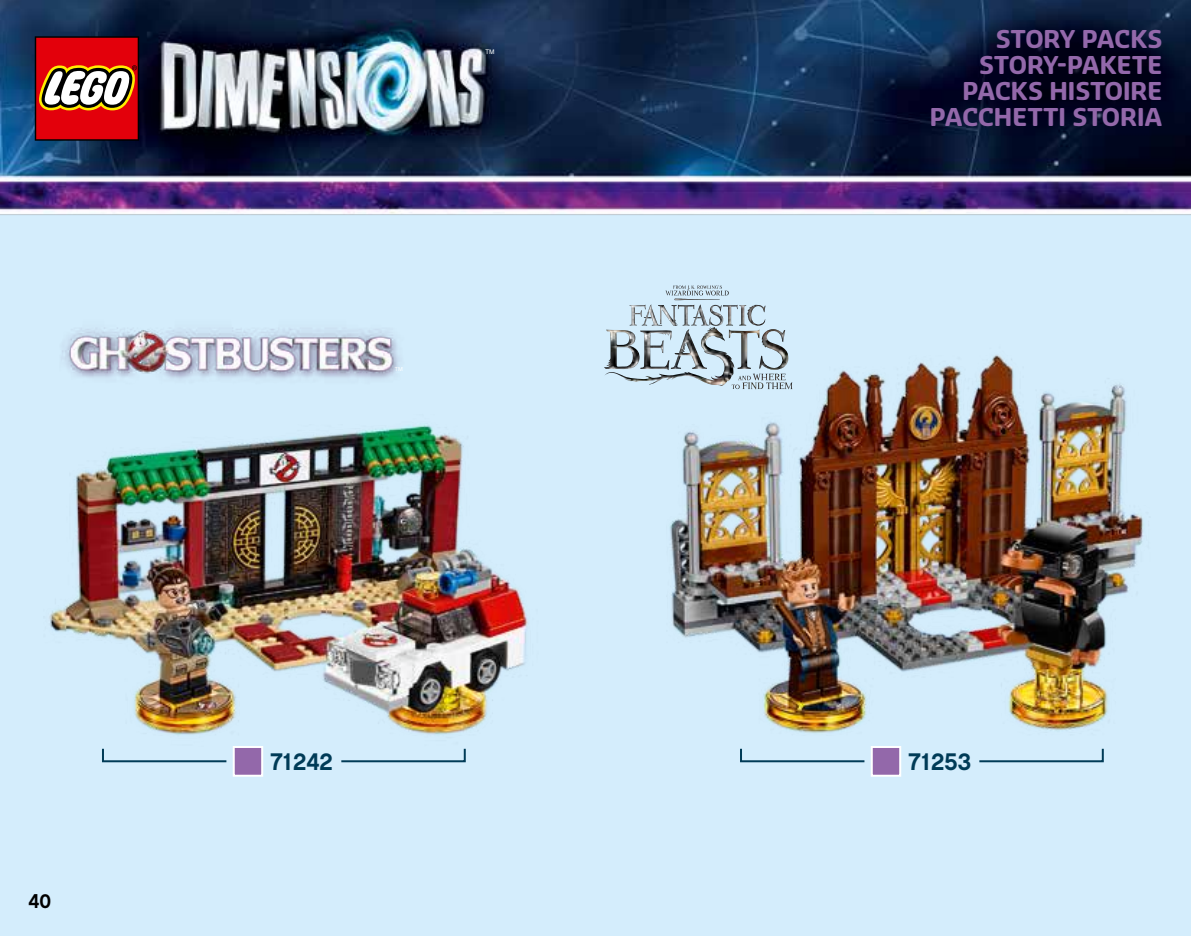
<style>
.page{position:relative;width:1191px;height:936px;background:#fff}
.page>*{position:absolute;margin:0;border:0;box-sizing:border-box;transform-origin:0 0}
.t1{font:700 24px/26px "Sansa Soft Pro";color:#9368aa;text-align:right}
.t2{font:700 24px "LEGO Chalet 60";color:#003b57}
.t3{font:700 20px "LEGO Chalet 60";color:#000}
.t4{font:6.6px "LEGO Chalet 60";color:#fff}
.t5{font:5.8px "LEGO Chalet 60";color:#fff}
</style>
<div class="page">
<img style="left:0;top:0;width:1191px;height:935px">
<svg style="left:35px;top:36px;width:104px;height:105px"></svg>
<img style="left:14px;top:293px;width:434px;height:115px">
<img style="left:673px;top:285px;width:49px;height:4px">
<svg style="left:977px;top:746px;width:127px;height:17px;background:#b9d6e7"></svg>
<svg style="left:739px;top:745px;width:163px;height:32px;background:#c1d2e8"></svg>
<svg style="left:339px;top:746px;width:128px;height:17px;background:#b9d6e7"></svg>
<svg style="left:101px;top:745px;width:163px;height:32px;background:#c1d2e8"></svg>
<p class="t3" style="left:28px;top:888px;width:24px">40</p>
<p class="t4" style="left:485px;top:48px;width:11px">TM</p>
<p class="t5" style="left:395px;top:365px;width:10px">TM</p>
<p class="t1" style="left:930px;top:26px;width:234px">STORY PACKS<br>STORY-PAKETE<br>PACKS HISTOIRE<br>PACCHETTI STORIA</p>
<p class="t2" style="left:271px;top:746px;width:64px">71242</p>
<p class="t2" style="left:908px;top:746px;width:64px">71253</p>
</div>
